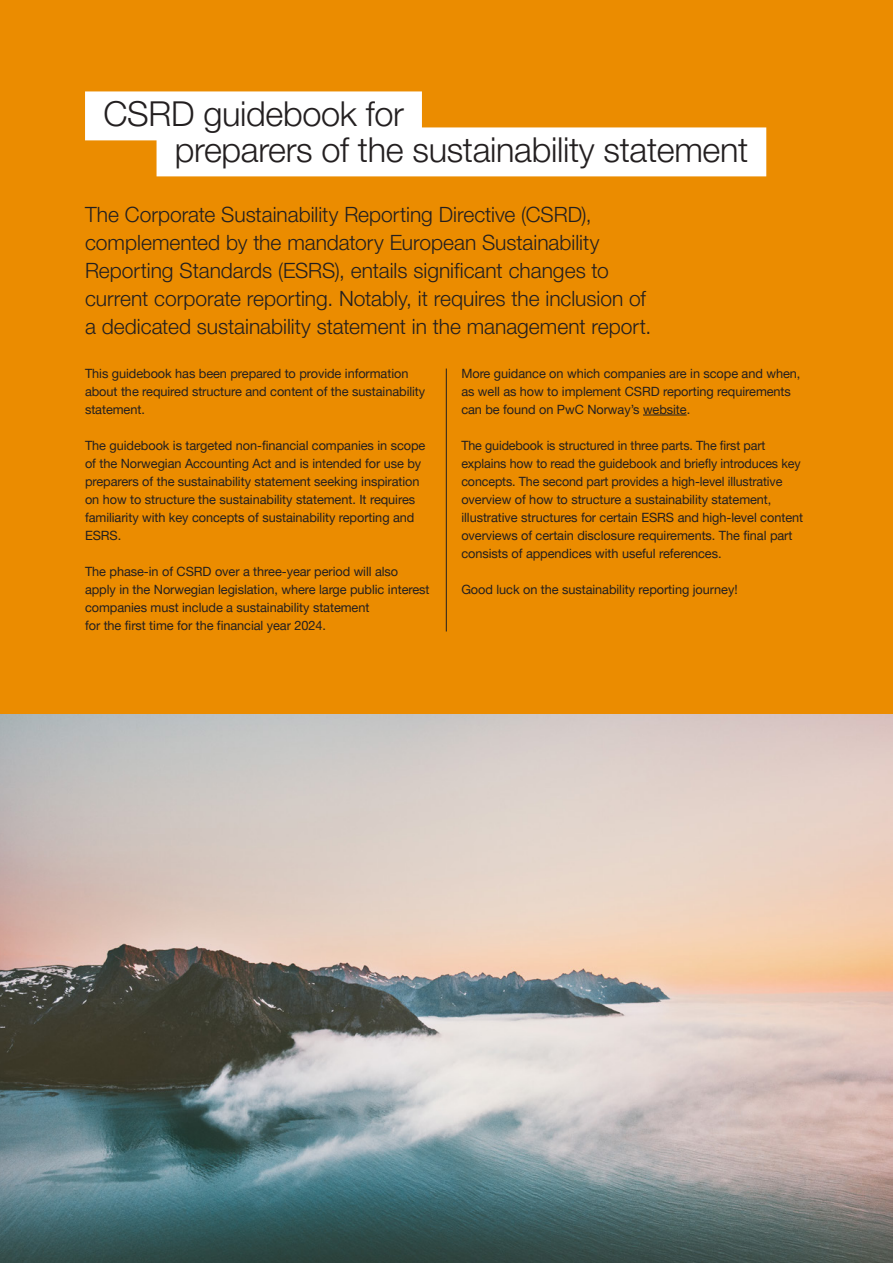
<style>
.page{position:relative;width:893px;height:1263px;background:#eb8c00}
.page>*{position:absolute;margin:0;border:0;box-sizing:border-box;transform-origin:0 0}
.Heading_1_-_BG_-_Hvit{font:300 34.35px/36px "Helvetica Neue LT Pro";letter-spacing:-.01em;color:#231f20}
.RH_Normal{font:300 21px/28.2px "Helvetica Neue LT Pro";color:#231f20}
.RH_Normal-2{font:12.75px/18px "Helvetica Neue LT Pro";letter-spacing:-.005em;color:#231f20}
</style>
<div class="page">
<div style="left:85px;top:91px;width:337px;height:49px;background:#fff"></div>
<div style="left:157px;top:127px;width:609px;height:49px;background:#fff"></div>
<hr style="left:643px;top:415px;width:44px;height:1px;background:#231f20">
<hr style="left:446px;top:369px;width:1px;height:262px;background:#231f20">
<img style="left:0;top:715px;width:893px;height:548px">
<p class="Heading_1_-_BG_-_Hvit" style="left:175px;top:95px;width:575px;text-indent:-71px">CSRD guidebook for<br>preparers of the sustainability statement</p>
<p class="RH_Normal" style="left:85px;top:200px;width:568px">The Corporate Sustainability Reporting Directive (CSRD), complemented by the mandatory European Sustainability Reporting Standards (ESRS), entails significant changes to current corporate reporting. Notably, it requires the inclusion of a dedicated sustainability statement in the management report.</p>
<p class="RH_Normal-2" style="left:85px;top:364px;width:342px">This guidebook has been prepared to provide information about the required structure and content of the sustainability statement.</p>
<p class="RH_Normal-2" style="left:85px;top:436px;width:342px">The guidebook is targeted non-financial companies in scope of the Norwegian Accounting Act and is intended for use by preparers of the sustainability statement seeking inspiration on how to structure the sustainability statement. It requires familiarity with key concepts of sustainability reporting and ESRS.</p>
<p class="RH_Normal-2" style="left:85px;top:562px;width:346px">The phase-in of CSRD over a three-year period will also apply in the Norwegian legislation, where large public interest companies must include a sustainability statement<br>for the first time for the financial year 2024.</p>
<p class="RH_Normal-2" style="left:461px;top:364px;width:340px">More guidance on which companies are in scope and when, as well as how to implement CSRD reporting requirements can be found on PwC Norway’s website.</p>
<p class="RH_Normal-2" style="left:461px;top:436px;width:343px">The guidebook is structured in three parts. The first part explains how to read the guidebook and briefly introduces key concepts. The second part provides a high-level illustrative overview of how to structure a sustainability statement, illustrative structures for certain ESRS and high-level content overviews of certain disclosure requirements. The final part consists of appendices with useful references.</p>
<p class="RH_Normal-2" style="left:461px;top:580px;width:278px">Good luck on the sustainability reporting journey!</p>
</div>
